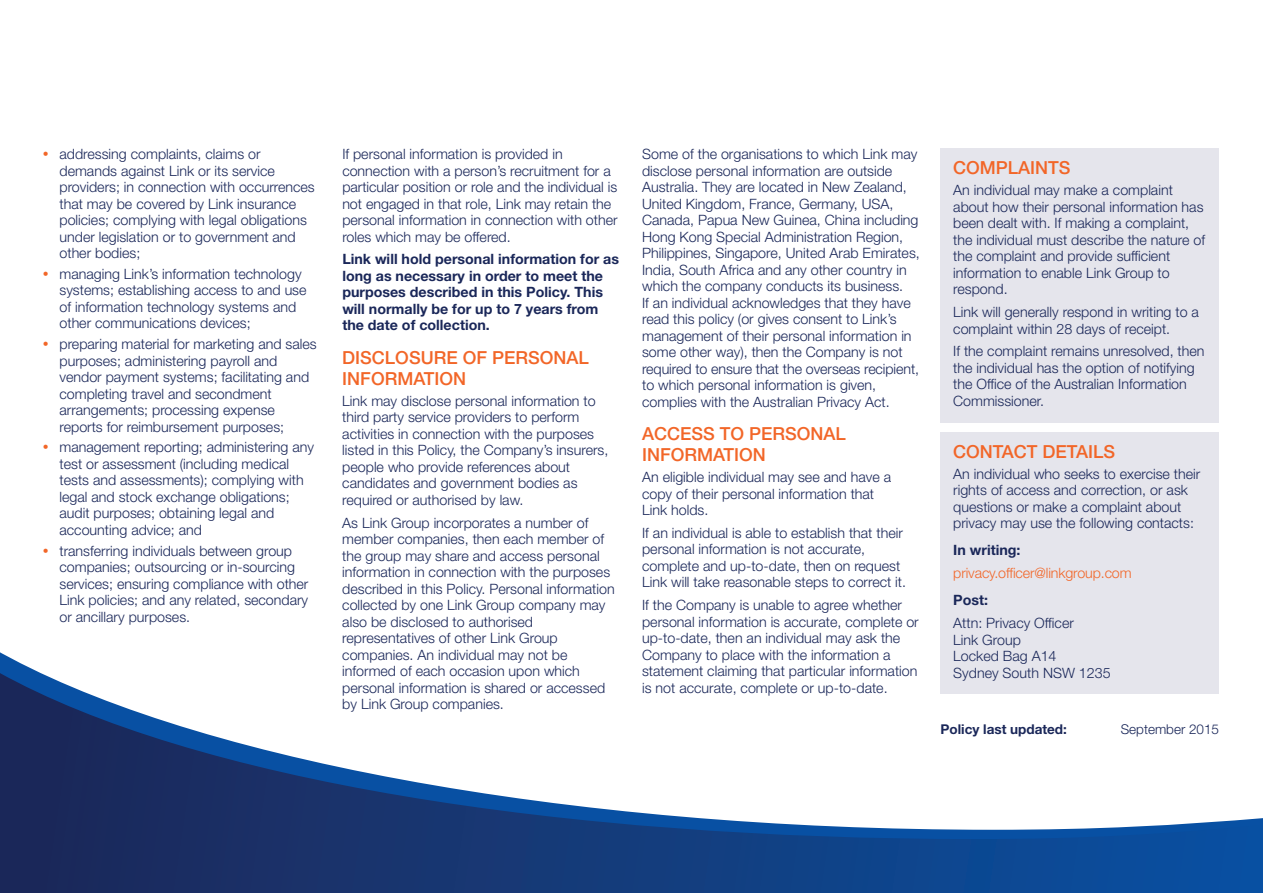
<style>
.page{position:relative;width:1263px;height:893px;background:#fff}
.page>*{position:absolute;margin:0;border:0;box-sizing:border-box;transform-origin:0 0}
.t1{font:500 18px/21px "Helvetica Neue LT Std";color:#f26628}
.t2{font:300 14.25px/16.5px "Helvetica Neue LT Std";color:#1a2759}
.t3{font:700 14.25px/16.5px "Helvetica Neue LT Std";color:#1a2759}
.t4{font:300 14.25px "Helvetica Neue LT Std";letter-spacing:-.01em;color:#f26628}
.t5{font:700 13.5px "Helvetica Neue LT Std";color:#1a2759}
.t6{font:300 13.5px "Helvetica Neue LT Std";color:#1a2759}
</style>
<div class="page">
<svg style="left:0;top:839px;width:1263px;height:54px;background:#133b7c"></svg>
<svg style="left:0;top:830px;width:1263px;height:9px;background:#113e81"></svg>
<svg style="left:0;top:652px;width:1263px;height:178px"></svg>
<div style="left:940px;top:149px;width:279px;height:274px;background:#e5e5ec"></div>
<div style="left:940px;top:432px;width:279px;height:262px;background:#e5e5ec"></div>
<p class="t2" style="left:60px;top:145px;width:257px">addressing complaints, claims or demands against Link or its service providers; in connection with occurrences that may be covered by Link insurance policies; complying with legal obligations under legislation or to government and other bodies;</p>
<p class="t2" style="left:60px;top:265px;width:249px">managing Link’s information technology systems; establishing access to and use of information technology systems and other communications devices;</p>
<p class="t2" style="left:60px;top:335px;width:259px">preparing material for marketing and sales purposes; administering payroll and vendor payment systems; facilitating and completing travel and secondment arrangements; processing expense reports for reimbursement purposes;</p>
<p class="t2" style="left:60px;top:439px;width:256px">management reporting; administering any test or assessment (including medical tests and assessments); complying with legal and stock exchange obligations; audit purposes; obtaining legal and accounting advice; and</p>
<p class="t2" style="left:60px;top:542px;width:250px">transferring individuals between group companies; outsourcing or in-sourcing services; ensuring compliance with other Link policies; and any related, secondary or ancillary purposes.</p>
<p class="t2" style="left:342px;top:145px;width:277px">If personal information is provided in connection with a person’s recruitment for a particular position or role and the individual is not engaged in that role, Link may retain the personal information in connection with other roles which may be offered.</p>
<p class="t3" style="left:342px;top:251px;width:278px">Link will hold personal information for as long as necessary in order to meet the purposes described in this Policy. This will normally be for up to 7 years from the date of collection.</p>
<p class="t1" style="left:342px;top:347px;width:248px">DISCLOSURE OF PERSONAL<br>INFORMATION</p>
<p class="t2" style="left:342px;top:392px;width:268px">Link may disclose personal information to third party service providers to perform activities in connection with the purposes listed in this Policy, the Company’s insurers, people who provide references about candidates and government bodies as required or authorised by law.</p>
<p class="t2" style="left:342px;top:514px;width:274px">As Link Group incorporates a number of member companies, then each member of the group may share and access personal information in connection with the purposes described in this Policy. Personal information collected by one Link Group company may also be disclosed to authorised representatives of other Link Group companies. An individual may not be informed of each occasion upon which personal information is shared or accessed by Link Group companies.</p>
<p class="t2" style="left:642px;top:145px;width:279px">Some of the organisations to which Link may disclose personal information are outside Australia. They are located in New Zealand, United Kingdom, France, Germany, USA, Canada, Papua New Guinea, China including Hong Kong Special Administration Region, Philippines, Singapore, United Arab Emirates, India, South Africa and any other country in which the company conducts its business.<br>If an individual acknowledges that they have read this policy (or gives consent to Link’s management of their personal information in some other way), then the Company is not required to ensure that the overseas recipient, to which personal information is given, complies with the Australian Privacy Act.</p>
<p class="t1" style="left:642px;top:423px;width:205px">ACCESS TO PERSONAL<br>INFORMATION</p>
<p class="t2" style="left:642px;top:468px;width:251px">An eligible individual may see and have a copy of their personal information that<br>Link holds.</p>
<p class="t2" style="left:642px;top:524px;width:265px">If an individual is able to establish that their personal information is not accurate, complete and up-to-date, then on request Link will take reasonable steps to correct it.</p>
<p class="t2" style="left:642px;top:597px;width:278px">If the Company is unable to agree whether personal information is accurate, complete or up-to-date, then an individual may ask the Company to place with the information a statement claiming that particular information is not accurate, complete or up-to-date.</p>
<p class="t1" style="left:953px;top:157px;width:119px">COMPLAINTS</p>
<p class="t2" style="left:953px;top:182px;width:253px">An individual may make a complaint about how their personal information has been dealt with. If making a complaint, the individual must describe the nature of the complaint and provide sufficient information to enable Link Group to respond.</p>
<p class="t2" style="left:953px;top:303px;width:247px">Link will generally respond in writing to a complaint within 28 days of receipt.</p>
<p class="t2" style="left:953px;top:343px;width:253px">If the complaint remains unresolved, then the individual has the option of notifying the Office of the Australian Information Commissioner.</p>
<p class="t1" style="left:953px;top:441px;width:163px">CONTACT DETAILS</p>
<p class="t2" style="left:953px;top:465px;width:249px">An individual who seeks to exercise their rights of access and correction, or ask questions or make a complaint about privacy may use the following contacts:</p>
<p class="t3" style="left:953px;top:542px;width:69px">In writing:</p>
<p class="t4" style="left:953px;top:564px;width:180px">privacy.officer@linkgroup.com</p>
<p class="t3" style="left:953px;top:592px;width:36px">Post:</p>
<p class="t2" style="left:953px;top:615px;width:159px">Attn: Privacy Officer<br>Link Group<br>Locked Bag A14<br>Sydney South NSW 1235</p>
<p class="t5" style="left:940px;top:720px;width:128px">Policy last updated:</p>
<p class="t6" style="left:1121px;top:720px;width:100px">September 2015</p>
</div>
